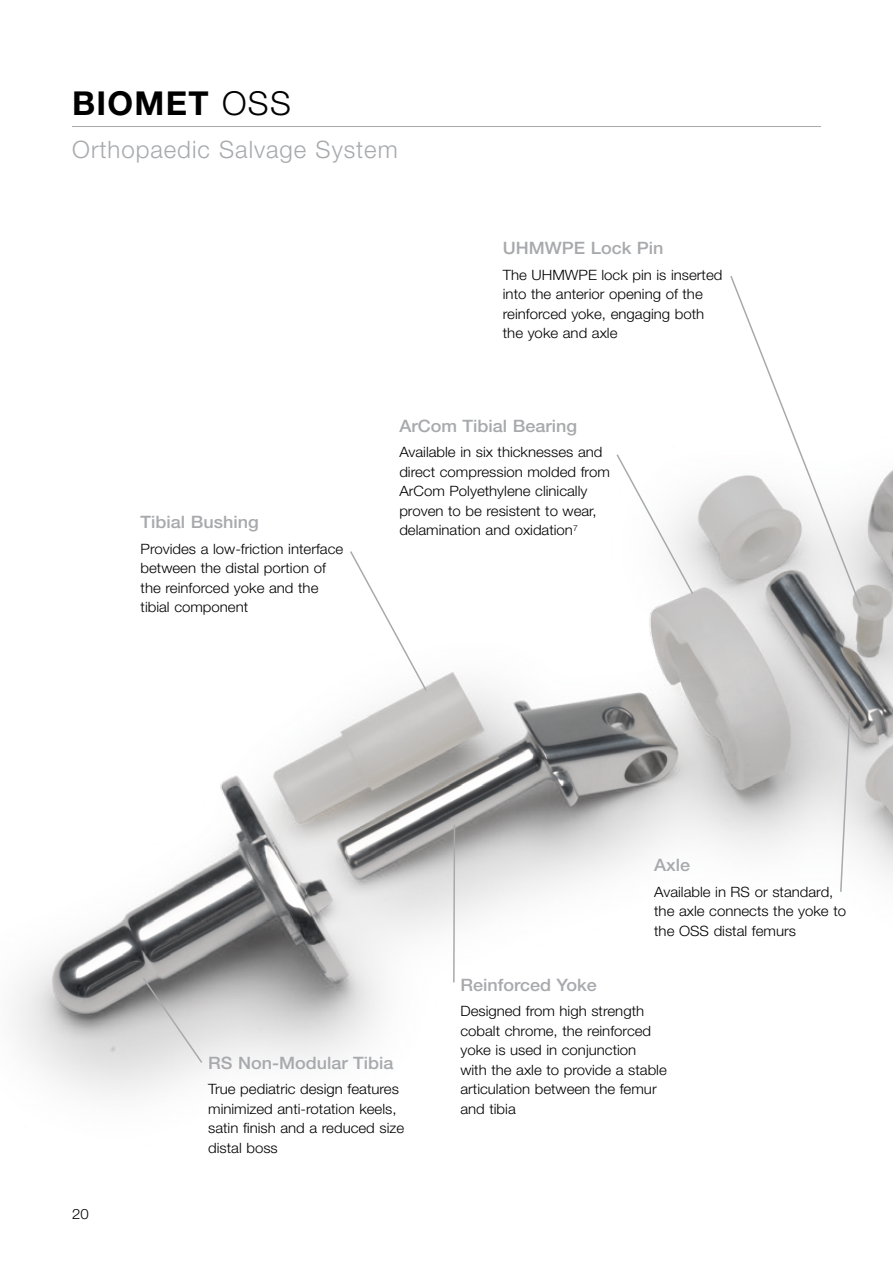
<style>
.page{position:relative;width:893px;height:1263px;background:#fff}
.page>*{position:absolute;margin:0;border:0;box-sizing:border-box;transform-origin:0 0}
.t1{font:700 33px "Helvetica Neue LT Std";letter-spacing:.04em;color:#000}
.t2{font:300 24px "Helvetica Neue LT Std";letter-spacing:.04em;color:#a7a9ac}
.t3{font:500 17.1px "Helvetica Neue LT Std";color:#a7a9ac;scale:1.05 1}
.t4{font:300 14.25px/19.5px "Helvetica Neue LT Std";color:#000;scale:1.05 1}
.s1{font-weight:300}
</style>
<div class="page">
<img style="left:14px;top:126px;width:879px;height:970px">
<svg style="left:349px;top:549px;width:79px;height:143px"></svg>
<svg style="left:615px;top:453px;width:80px;height:143px"></svg>
<svg style="left:839px;top:708px;width:12px;height:185px"></svg>
<svg style="left:452px;top:823px;width:4px;height:161px"></svg>
<svg style="left:141px;top:976px;width:63px;height:88px;background:#c1c0c1"></svg>
<svg style="left:729px;top:274px;width:133px;height:334px"></svg>
<h1 class="t1" style="left:72px;top:83px;width:220px">BIOMET <span class="s1">OSS</span></h1>
<h2 class="t2" style="left:72px;top:135px;width:327px">Orthopaedic Salvage System</h2>
<p class="t3" style="left:503px;top:238px;width:155px">UHMWPE Lock Pin</p>
<p class="t4" style="left:503px;top:265px;width:211px">The UHMWPE lock pin is inserted into the anterior opening of the reinforced yoke, engaging both the yoke and axle</p>
<p class="t3" style="left:141px;top:512px;width:114px">Tibial Bushing</p>
<p class="t4" style="left:141px;top:538px;width:195px">Provides a low-friction interface between the distal portion of the reinforced yoke and the tibial component</p>
<p class="t3" style="left:399px;top:416px;width:171px">ArCom Tibial Bearing</p>
<p class="t4" style="left:399px;top:442px;width:202px">Available in six thicknesses and direct compression molded from<br>ArCom Polyethylene clinically proven to be resistent to wear, delamination and oxidation<sup>7</sup></p>
<p class="t3" style="left:654px;top:855px;width:36px">Axle</p>
<p class="t4" style="left:654px;top:882px;width:184px">Available in RS or standard, the axle connects the yoke to the OSS distal femurs</p>
<p class="t4" style="left:72px;top:1204px;width:17px">20</p>
<p class="t3" style="left:208px;top:1052px;width:178px">RS Non-Modular Tibia</p>
<p class="t4" style="left:208px;top:1079px;width:188px">True pediatric design features minimized anti-rotation keels, satin finish and a reduced size distal boss</p>
<p class="t3" style="left:460px;top:974px;width:132px">Reinforced Yoke</p>
<p class="t4" style="left:460px;top:1001px;width:198px">Designed from high strength cobalt chrome, the reinforced yoke is used in conjunction<br>with the axle to provide a stable articulation between the femur and tibia</p>
</div>
